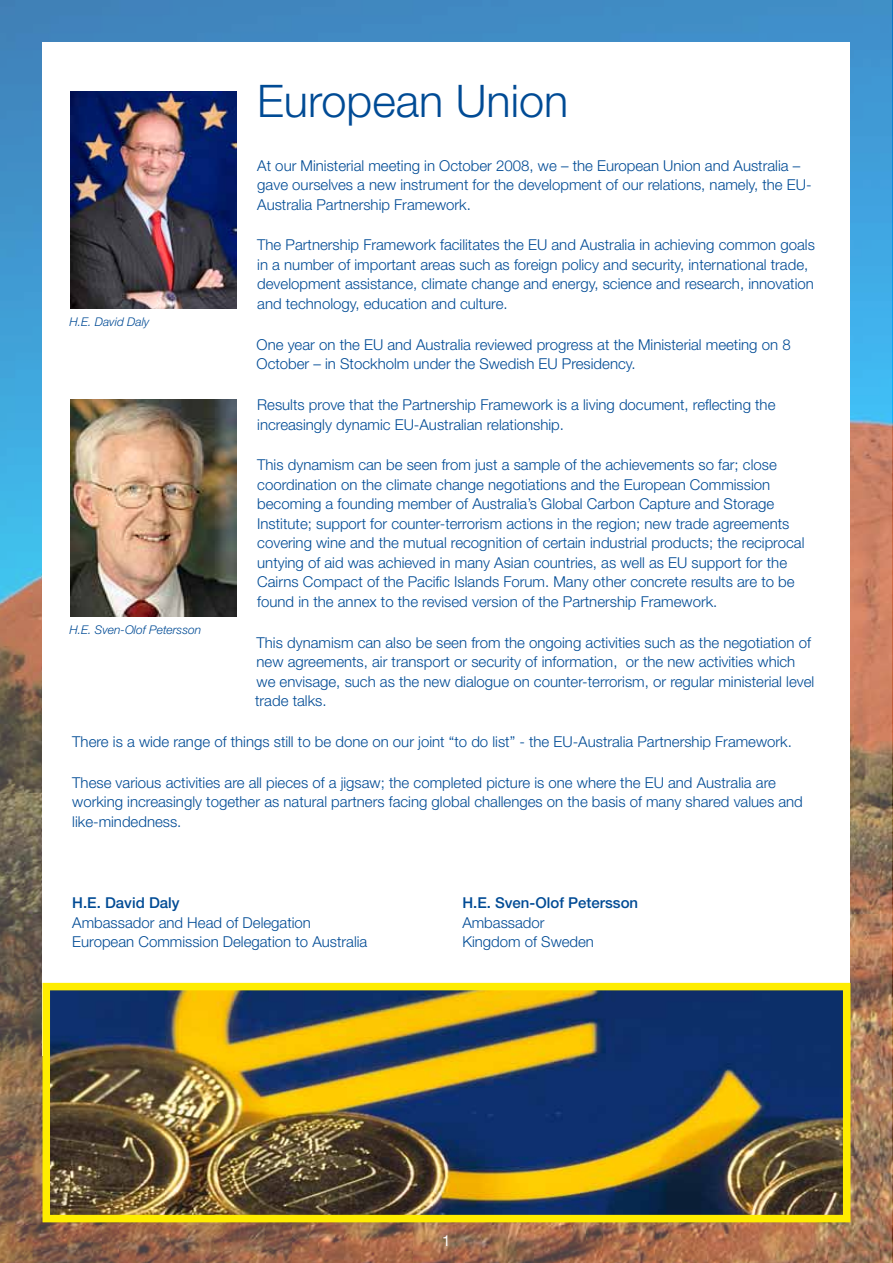
<style>
.page{position:relative;width:893px;height:1263px;background:#fff}
.page>*{position:absolute;margin:0;border:0;box-sizing:border-box;transform-origin:0 0}
.t1{font:300 45px "Helvetica Neue LT Std";color:#004b95}
.t2{font:300 15px/19.5px "Helvetica Neue LT Std";color:#004b95}
.t3{font:500 15px "Helvetica Neue LT Std";color:#004b95}
.t4{font:15px "Helvetica Neue LT Std";color:#fff}
.t5{font:italic 300 12px "Helvetica Neue LT Std";color:#004b95}
</style>
<div class="page">
<img style="left:0;top:0;width:893px;height:1263px">
<div style="left:43px;top:43px;width:807px;height:1013px;background:#fff"></div>
<img style="left:70px;top:91px;width:166px;height:217px">
<img style="left:70px;top:399px;width:166px;height:217px">
<img style="left:52px;top:992px;width:789px;height:221px">
<div style="left:43px;top:983px;width:807px;height:239px;border:8px solid #ffed00"></div>
<h1 class="t1" style="left:257px;top:74px;width:312px">European Union</h1>
<p class="t2" style="left:257px;top:155px;width:556px">At our Ministerial meeting in October 2008, we – the European Union and Australia – gave ourselves a new instrument for the development of our relations, namely, the EU-<br>Australia Partnership Framework.</p>
<p class="t2" style="left:257px;top:235px;width:559px">The Partnership Framework facilitates the EU and Australia in achieving common goals in a number of important areas such as foreign policy and security, international trade, development assistance, climate change and energy, science and research, innovation and technology, education and culture.</p>
<p class="t2" style="left:257px;top:334px;width:536px">One year on the EU and Australia reviewed progress at the Ministerial meeting on 8<br>October – in Stockholm under the Swedish EU Presidency.</p>
<p class="t2" style="left:257px;top:395px;width:520px">Results prove that the Partnership Framework is a living document, reflecting the increasingly dynamic EU-Australian relationship.</p>
<p class="t2" style="left:257px;top:455px;width:549px">This dynamism can be seen from just a sample of the achievements so far; close coordination on the climate change negotiations and the European Commission becoming a founding member of Australia’s Global Carbon Capture and Storage Institute; support for counter-terrorism actions in the region; new trade agreements covering wine and the mutual recognition of certain industrial products; the reciprocal untying of aid was achieved in many Asian countries, as well as EU support for the Cairns Compact of the Pacific Islands Forum. Many other concrete results are to be found in the annex to the revised version of the Partnership Framework.</p>
<p class="t2" style="left:255px;top:632px;width:561px">This dynamism can also be seen from the ongoing activities such as the negotiation of new agreements, air transport or security of information, or the new activities which we envisage, such as the new dialogue on counter-terrorism, or regular ministerial level trade talks.</p>
<p class="t2" style="left:72px;top:731px;width:721px">There is a wide range of things still to be done on our joint “to do list” - the EU-Australia Partnership Framework.</p>
<p class="t2" style="left:72px;top:772px;width:732px">These various activities are all pieces of a jigsaw; the completed picture is one where the EU and Australia are working increasingly together as natural partners facing global challenges on the basis of many shared values and like-mindedness.</p>
<p class="t5" style="left:69px;top:314px;width:82px">H.E. David Daly</p>
<p class="t5" style="left:69px;top:623px;width:133px">H.E. Sven-Olof Petersson</p>
<p class="t3" style="left:72px;top:894px;width:109px">H.E. David Daly</p>
<p class="t3" style="left:462px;top:894px;width:177px">H.E. Sven-Olof Petersson</p>
<p class="t2" style="left:72px;top:912px;width:240px">Ambassador and Head of Delegation</p>
<p class="t2" style="left:462px;top:912px;width:84px">Ambassador</p>
<p class="t2" style="left:72px;top:932px;width:297px">European Commission Delegation to Australia</p>
<p class="t2" style="left:462px;top:932px;width:133px">Kingdom of Sweden</p>
<p class="t4" style="left:442px;top:1231px;width:10px">1</p>
</div>
